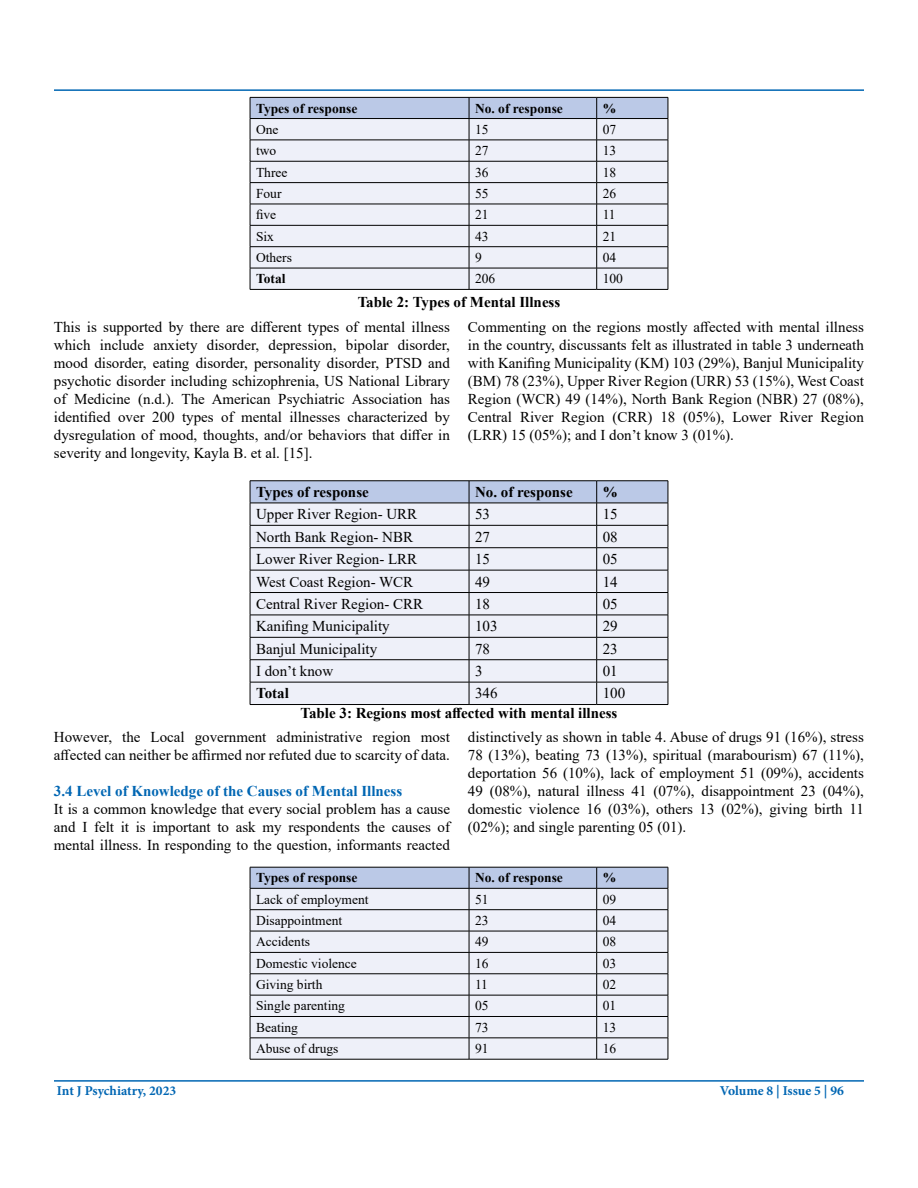
<style>
.page{position:relative;width:918px;height:1188px;background:#fff}
.page>*{position:absolute;margin:0;border:0;box-sizing:border-box;transform-origin:0 0}
.t1{font:15px/18px "Times New Roman";color:#000;text-align:justify}
.t2{font:700 15px "Times New Roman";color:#000}
.t3{font:700 15px "Times New Roman";color:#0066b3}
.t4{font:13.5px "Times New Roman";color:#000}
.t5{font:700 13.5px "Times New Roman";color:#000}
.t6{font:700 13.5px "Minion Pro";color:#0066b3}
</style>
<div class="page">
<hr style="left:54px;top:1080px;width:810px;height:2px;background:#0066b3">
<hr style="left:54px;top:89px;width:810px;height:2px;background:#0066b3">
<svg style="left:250px;top:97px;width:419px;height:192px;background:#dbdee9"></svg>
<hr style="left:250px;top:289px;width:219px;height:1px;background:#000">
<hr style="left:469px;top:289px;width:128px;height:1px;background:#000">
<hr style="left:597px;top:289px;width:71px;height:1px;background:#000">
<svg style="left:250px;top:481px;width:419px;height:223px;background:#dde0ea"></svg>
<hr style="left:250px;top:704px;width:219px;height:1px;background:#000">
<hr style="left:469px;top:704px;width:128px;height:1px;background:#000">
<hr style="left:597px;top:704px;width:71px;height:1px;background:#000">
<svg style="left:250px;top:867px;width:419px;height:192px;background:#dbdee9"></svg>
<hr style="left:250px;top:1059px;width:219px;height:1px;background:#000">
<hr style="left:469px;top:1059px;width:128px;height:1px;background:#000">
<hr style="left:597px;top:1059px;width:71px;height:1px;background:#000">
<p class="t5" style="left:256px;top:98px;width:103px">Types of response</p>
<p class="t5" style="left:475px;top:98px;width:89px">No. of response</p>
<p class="t5" style="left:603px;top:98px;width:15px">%</p>
<p class="t4" style="left:256px;top:120px;width:24px">One</p>
<p class="t4" style="left:475px;top:120px;width:15px">15</p>
<p class="t4" style="left:603px;top:120px;width:15px">07</p>
<p class="t4" style="left:256px;top:141px;width:22px">two</p>
<p class="t4" style="left:475px;top:141px;width:15px">27</p>
<p class="t4" style="left:603px;top:141px;width:15px">13</p>
<p class="t4" style="left:256px;top:163px;width:33px">Three</p>
<p class="t4" style="left:475px;top:163px;width:15px">36</p>
<p class="t4" style="left:603px;top:163px;width:15px">18</p>
<p class="t4" style="left:256px;top:184px;width:27px">Four</p>
<p class="t4" style="left:475px;top:184px;width:15px">55</p>
<p class="t4" style="left:603px;top:184px;width:15px">26</p>
<p class="t4" style="left:256px;top:205px;width:22px">five</p>
<p class="t4" style="left:475px;top:205px;width:15px">21</p>
<p class="t4" style="left:603px;top:205px;width:15px">11</p>
<p class="t4" style="left:256px;top:227px;width:20px">Six</p>
<p class="t4" style="left:475px;top:227px;width:15px">43</p>
<p class="t4" style="left:603px;top:227px;width:15px">21</p>
<p class="t4" style="left:256px;top:248px;width:37px">Others</p>
<p class="t4" style="left:475px;top:248px;width:8px">9</p>
<p class="t4" style="left:603px;top:248px;width:15px">04</p>
<p class="t5" style="left:256px;top:269px;width:31px">Total</p>
<p class="t4" style="left:475px;top:269px;width:22px">206</p>
<p class="t4" style="left:603px;top:269px;width:22px">100</p>
<p class="t2" style="left:358px;top:291px;width:204px">Table 2: Types of Mental Illness</p>
<p class="t1" style="left:54px;top:318px;width:398px">This is supported by there are different types of mental illness which include anxiety disorder, depression, bipolar disorder, mood disorder, eating disorder, personality disorder, PTSD and psychotic disorder including schizophrenia, US National Library of Medicine (n.d.). The American Psychiatric Association has identified over 200 types of mental illnesses characterized by dysregulation of mood, thoughts, and/or behaviors that differ in severity and longevity, Kayla B. et al. [15].</p>
<p class="t1" style="left:468px;top:318px;width:398px">Commenting on the regions mostly affected with mental illness in the country, discussants felt as illustrated in table 3 underneath with Kanifing Municipality (KM) 103 (29%), Banjul Municipality (BM) 78 (23%), Upper River Region (URR) 53 (15%), West Coast Region (WCR) 49 (14%), North Bank Region (NBR) 27 (08%), Central River Region (CRR) 18 (05%), Lower River Region (LRR) 15 (05%); and I don’t know 3 (01%).</p>
<p class="t2" style="left:256px;top:481px;width:114px">Types of response</p>
<p class="t2" style="left:475px;top:481px;width:99px">No. of response</p>
<p class="t2" style="left:603px;top:481px;width:16px">%</p>
<p class="t1" style="left:256px;top:505px;width:163px">Upper River Region- URR</p>
<p class="t1" style="left:475px;top:505px;width:16px">53</p>
<p class="t1" style="left:603px;top:505px;width:16px">15</p>
<p class="t1" style="left:256px;top:527px;width:159px">North Bank Region- NBR</p>
<p class="t1" style="left:475px;top:527px;width:16px">27</p>
<p class="t1" style="left:603px;top:527px;width:16px">08</p>
<p class="t1" style="left:256px;top:550px;width:163px">Lower River Region- LRR</p>
<p class="t1" style="left:475px;top:550px;width:16px">15</p>
<p class="t1" style="left:603px;top:550px;width:16px">05</p>
<p class="t1" style="left:256px;top:572px;width:159px">West Coast Region- WCR</p>
<p class="t1" style="left:475px;top:572px;width:16px">49</p>
<p class="t1" style="left:603px;top:572px;width:16px">14</p>
<p class="t1" style="left:256px;top:594px;width:169px">Central River Region- CRR</p>
<p class="t1" style="left:475px;top:594px;width:16px">18</p>
<p class="t1" style="left:603px;top:594px;width:16px">05</p>
<p class="t1" style="left:256px;top:617px;width:135px">Kanifing Municipality</p>
<p class="t1" style="left:475px;top:617px;width:24px">103</p>
<p class="t1" style="left:603px;top:617px;width:16px">29</p>
<p class="t1" style="left:256px;top:639px;width:123px">Banjul Municipality</p>
<p class="t1" style="left:475px;top:639px;width:16px">78</p>
<p class="t1" style="left:603px;top:639px;width:16px">23</p>
<p class="t1" style="left:256px;top:662px;width:79px">I don’t know</p>
<p class="t1" style="left:475px;top:662px;width:9px">3</p>
<p class="t1" style="left:603px;top:662px;width:16px">01</p>
<p class="t2" style="left:256px;top:682px;width:34px">Total</p>
<p class="t1" style="left:475px;top:684px;width:24px">346</p>
<p class="t1" style="left:603px;top:684px;width:24px">100</p>
<p class="t2" style="left:301px;top:702px;width:318px">Table 3: Regions most affected with mental illness</p>
<p class="t1" style="left:54px;top:728px;width:398px">However, the Local government administrative region most affected can neither be affirmed nor refuted due to scarcity of data.</p>
<p class="t3" style="left:54px;top:781px;width:350px">3.4 Level of Knowledge of the Causes of Mental Illness</p>
<p class="t1" style="left:54px;top:800px;width:398px">It is a common knowledge that every social problem has a cause and I felt it is important to ask my respondents the causes of mental illness. In responding to the question, informants reacted</p>
<p class="t1" style="left:468px;top:728px;width:398px">distinctively as shown in table 4. Abuse of drugs 91 (16%), stress 78 (13%), beating 73 (13%), spiritual (marabourism) 67 (11%), deportation 56 (10%), lack of employment 51 (09%), accidents 49 (08%), natural illness 41 (07%), disappointment 23 (04%), domestic violence 16 (03%), others 13 (02%), giving birth 11 (02%); and single parenting 05 (01).</p>
<p class="t5" style="left:256px;top:868px;width:103px">Types of response</p>
<p class="t5" style="left:475px;top:868px;width:89px">No. of response</p>
<p class="t5" style="left:603px;top:868px;width:15px">%</p>
<p class="t4" style="left:256px;top:890px;width:114px">Lack of employment</p>
<p class="t4" style="left:475px;top:890px;width:15px">51</p>
<p class="t4" style="left:603px;top:890px;width:15px">09</p>
<p class="t4" style="left:256px;top:911px;width:88px">Disappointment</p>
<p class="t4" style="left:475px;top:911px;width:15px">23</p>
<p class="t4" style="left:603px;top:911px;width:15px">04</p>
<p class="t4" style="left:256px;top:932px;width:55px">Accidents</p>
<p class="t4" style="left:475px;top:932px;width:15px">49</p>
<p class="t4" style="left:603px;top:932px;width:15px">08</p>
<p class="t4" style="left:256px;top:954px;width:102px">Domestic violence</p>
<p class="t4" style="left:475px;top:954px;width:15px">16</p>
<p class="t4" style="left:603px;top:954px;width:15px">03</p>
<p class="t4" style="left:256px;top:975px;width:68px">Giving birth</p>
<p class="t4" style="left:475px;top:975px;width:15px">11</p>
<p class="t4" style="left:603px;top:975px;width:15px">02</p>
<p class="t4" style="left:256px;top:996px;width:90px">Single parenting</p>
<p class="t4" style="left:475px;top:996px;width:15px">05</p>
<p class="t4" style="left:603px;top:996px;width:15px">01</p>
<p class="t4" style="left:256px;top:1018px;width:43px">Beating</p>
<p class="t4" style="left:475px;top:1018px;width:15px">73</p>
<p class="t4" style="left:603px;top:1018px;width:15px">13</p>
<p class="t4" style="left:256px;top:1039px;width:84px">Abuse of drugs</p>
<p class="t4" style="left:475px;top:1039px;width:15px">91</p>
<p class="t4" style="left:603px;top:1039px;width:15px">16</p>
<p class="t6" style="left:57px;top:1081px;width:121px">Int J Psychiatry, 2023</p>
<p class="t6" style="left:720px;top:1082px;width:126px">Volume 8 | Issue 5 | 96</p>
</div>
